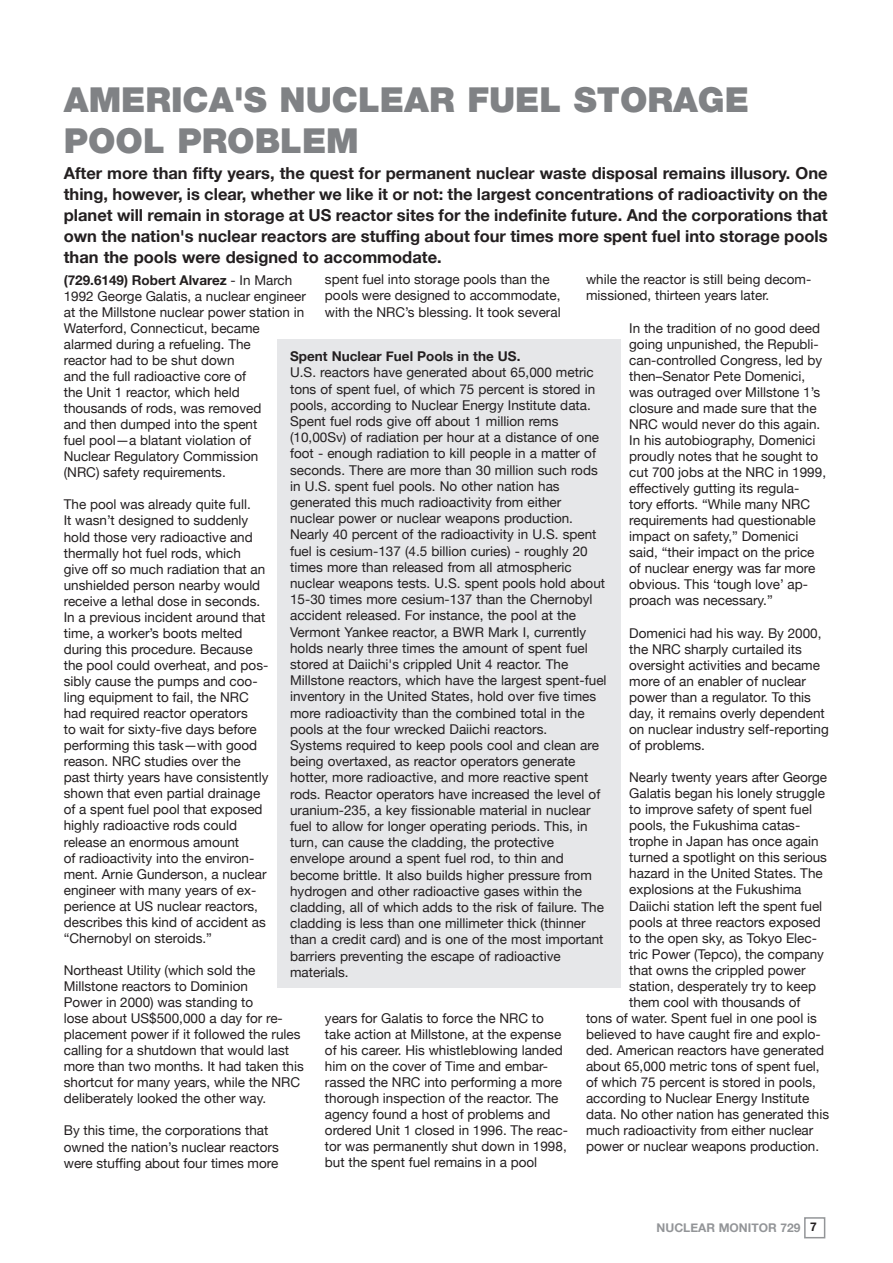
<style>
.page{position:relative;width:893px;height:1263px;background:#fff}
.page>*{position:absolute;margin:0;border:0;box-sizing:border-box;transform-origin:0 0}
.t1{font:900 34.5px/41.4px "Helvetica Neue LT";color:#808285}
.t2{font:700 16.5px/21px "Helvetica Neue";color:#231f20;text-align:justify}
.t3{font:13.5px/16px "Helvetica Neue";color:#231f20}
.t4{font:700 13.5px "Helvetica Neue";color:#231f20}
.t5{font:700 12px "Helvetica Neue";color:#939598}
.s1{font-weight:700}
.s2{color:#231f20}
</style>
<div class="page">
<div style="left:804px;top:1217px;width:21px;height:21px;border:2px solid #939598"></div>
<div style="left:277px;top:339px;width:344px;height:649px;background:#e6e7e9"></div>
<h1 class="t1" style="left:64px;top:78px;width:687px">AMERICA'S NUCLEAR FUEL STORAGE<br>POOL PROBLEM</h1>
<p class="t2" style="left:64px;top:162px;width:765px">After more than fifty years, the quest for permanent nuclear waste disposal remains illusory. One thing, however, is clear, whether we like it or not: the largest concentrations of radioactivity on the planet will remain in storage at US reactor sites for the indefinite future. And the corporations that own the nation's nuclear reactors are stuffing about four times more spent fuel into storage pools than the pools were designed to accommodate.</p>
<p class="t3" style="left:325px;top:271px;width:237px">spent fuel into storage pools than the pools were designed to accommodate, with the NRC’s blessing. It took several</p>
<p class="t3" style="left:64px;top:272px;width:244px"><span class="s1">(729.6149) Robert Alvarez</span> - In March<br>1992 George Galatis, a nuclear engineer at the Millstone nuclear power station in<br>Waterford, Connecticut, became alarmed during a refueling. The<br>reactor had to be shut down<br>and the full radioactive core of<br>the Unit 1 reactor, which held thousands of rods, was removed<br>and then dumped into the spent<br>fuel pool—a blatant violation of<br>Nuclear Regulatory Commission<br>(NRC) safety requirements.</p>
<p class="t3" style="left:64px;top:496px;width:206px">The pool was already quite full.<br>It wasn’t designed to suddenly hold those very radioactive and thermally hot fuel rods, which give off so much radiation that an unshielded person nearby would receive a lethal dose in seconds.<br>In a previous incident around that time, a worker’s boots melted during this procedure. Because the pool could overheat, and pos&shy;sibly cause the pumps and coo&shy;ling equipment to fail, the NRC had required reactor operators<br>to wait for sixty-five days before performing this task—with good reason. NRC studies over the past thirty years have consistently shown that even partial drainage of a spent fuel pool that exposed highly radioactive rods could release an enormous amount<br>of radioactivity into the environ&shy;ment. Arnie Gunderson, a nuclear engineer with many years of ex&shy;perience at US nuclear reactors, describes this kind of accident as “Chernobyl on steroids.”</p>
<p class="t3" style="left:64px;top:962px;width:242px">Northeast Utility (which sold the Millstone reactors to Dominion<br>Power in 2000) was standing to<br>lose about US$500,000 a day for re&shy;placement power if it followed the rules calling for a shutdown that would last more than two months. It had taken this shortcut for many years, while the NRC deliberately looked the other way.</p>
<p class="t3" style="left:64px;top:1122px;width:217px">By this time, the corporations that owned the nation’s nuclear reactors were stuffing about four times more</p>
<p class="t3" style="left:586px;top:271px;width:227px">while the reactor is still being decom&shy;missioned, thirteen years later.</p>
<p class="t3" style="left:629px;top:320px;width:198px">In the tradition of no good deed going unpunished, the Republi&shy;can-controlled Congress, led by then–Senator Pete Domenici, was outraged over Millstone 1’s closure and made sure that the<br>NRC would never do this again.<br>In his autobiography, Domenici proudly notes that he sought to cut 700 jobs at the NRC in 1999, effectively gutting its regula-<br>tory efforts. “While many NRC requirements had questionable impact on safety,” Domenici said, “their impact on the price of nuclear energy was far more obvious. This ‘tough love’ ap&shy;proach was necessary.”</p>
<p class="t3" style="left:629px;top:625px;width:201px">Domenici had his way. By 2000, the NRC sharply curtailed its oversight activities and became more of an enabler of nuclear power than a regulator. To this day, it remains overly dependent on nuclear industry self-reporting of problems.</p>
<p class="t3" style="left:629px;top:769px;width:199px">Nearly twenty years after George</p>
<p class="t3" style="left:629px;top:785px;width:197px">Galatis began his lonely struggle</p>
<p class="t3" style="left:629px;top:801px;width:184px">to improve safety of spent fuel</p>
<p class="t3" style="left:629px;top:817px;width:173px">pools, the Fukushima catas-</p>
<p class="t3" style="left:629px;top:833px;width:191px">trophe in Japan has once again</p>
<p class="t3" style="left:629px;top:849px;width:199px">turned a spotlight on this serious</p>
<p class="t3" style="left:629px;top:865px;width:195px">hazard in the United States. The</p>
<p class="t3" style="left:629px;top:881px;width:174px">explosions at the Fukushima</p>
<p class="t3" style="left:629px;top:897px;width:195px">Daiichi station left the spent fuel</p>
<p class="t3" style="left:629px;top:913px;width:193px">pools at three reactors exposed</p>
<p class="t3" style="left:629px;top:929px;width:189px">to the open sky, as Tokyo Elec-</p>
<p class="t3" style="left:629px;top:946px;width:196px">tric Power (Tepco), the company</p>
<p class="t3" style="left:629px;top:962px;width:178px">that owns the crippled power</p>
<p class="t3" style="left:629px;top:978px;width:188px">station, desperately try to keep</p>
<p class="t3" style="left:629px;top:994px;width:173px">them cool with thousands of</p>
<p class="t3" style="left:586px;top:1010px;width:232px">tons of water. Spent fuel in one pool is</p>
<p class="t3" style="left:586px;top:1026px;width:236px">believed to have caught fire and explo-</p>
<p class="t3" style="left:586px;top:1042px;width:240px">ded. American reactors have generated</p>
<p class="t3" style="left:586px;top:1058px;width:235px">about 65,000 metric tons of spent fuel,</p>
<p class="t3" style="left:586px;top:1074px;width:231px">of which 75 percent is stored in pools,</p>
<p class="t3" style="left:586px;top:1090px;width:225px">according to Nuclear Energy Institute</p>
<p class="t3" style="left:586px;top:1106px;width:245px">data. No other nation has generated this</p>
<p class="t3" style="left:586px;top:1122px;width:229px">much radioactivity from either nuclear</p>
<p class="t3" style="left:586px;top:1138px;width:235px">power or nuclear weapons production.</p>
<p class="t4" style="left:290px;top:348px;width:232px">Spent Nuclear Fuel Pools in the US.</p>
<p class="t3" style="left:290px;top:364px;width:318px">U.S. reactors have generated about 65,000 metric tons of spent fuel, of which 75 percent is stored in pools, according to Nuclear Energy Institute data.<br>Spent fuel rods give off about 1 million rems (10,00Sv) of radiation per hour at a distance of one foot - enough radiation to kill people in a matter of seconds. There are more than 30 million such rods in U.S. spent fuel pools. No other nation has generated this much radioactivity from either nuclear power or nuclear weapons production.<br>Nearly 40 percent of the radioactivity in U.S. spent fuel is cesium-137 (4.5 billion curies) - roughly 20 times more than released from all atmospheric nuclear weapons tests. U.S. spent pools hold about 15-30 times more cesium-137 than the Chernobyl accident released. For instance, the pool at the Vermont Yankee reactor, a BWR Mark I, currently holds nearly three times the amount of spent fuel stored at Daiichi's crippled Unit 4 reactor. The Millstone reactors, which have the largest spent-fuel inventory in the United States, hold over five times more radioactivity than the combined total in the pools at the four wrecked Daiichi reactors.<br>Systems required to keep pools cool and clean are being overtaxed, as reactor operators generate hotter, more radioactive, and more reactive spent rods. Reactor operators have increased the level of uranium-235, a key fissionable material in nuclear fuel to allow for longer operating periods. This, in turn, can cause the cladding, the protective envelope around a spent fuel rod, to thin and become brittle. It also builds higher pressure from hydrogen and other radioactive gases within the cladding, all of which adds to the risk of failure. The cladding is less than one millimeter thick (thinner than a credit card) and is one of the most important barriers preventing the escape of radioactive materials.</p>
<p class="t3" style="left:325px;top:1010px;width:245px">years for Galatis to force the NRC to take action at Millstone, at the expense of his career. His whistleblowing landed him on the cover of Time and embar&shy;rassed the NRC into performing a more thorough inspection of the reactor. The agency found a host of problems and ordered Unit 1 closed in 1996. The reac&shy;tor was permanently shut down in 1998, but the spent fuel remains in a pool</p>
<p class="t5" style="left:657px;top:1220px;width:82px">Nuclear Monito</p>
<p class="t5" style="left:768px;top:1220px;width:50px">r 729 <span class="s2">7</span></p>
</div>
